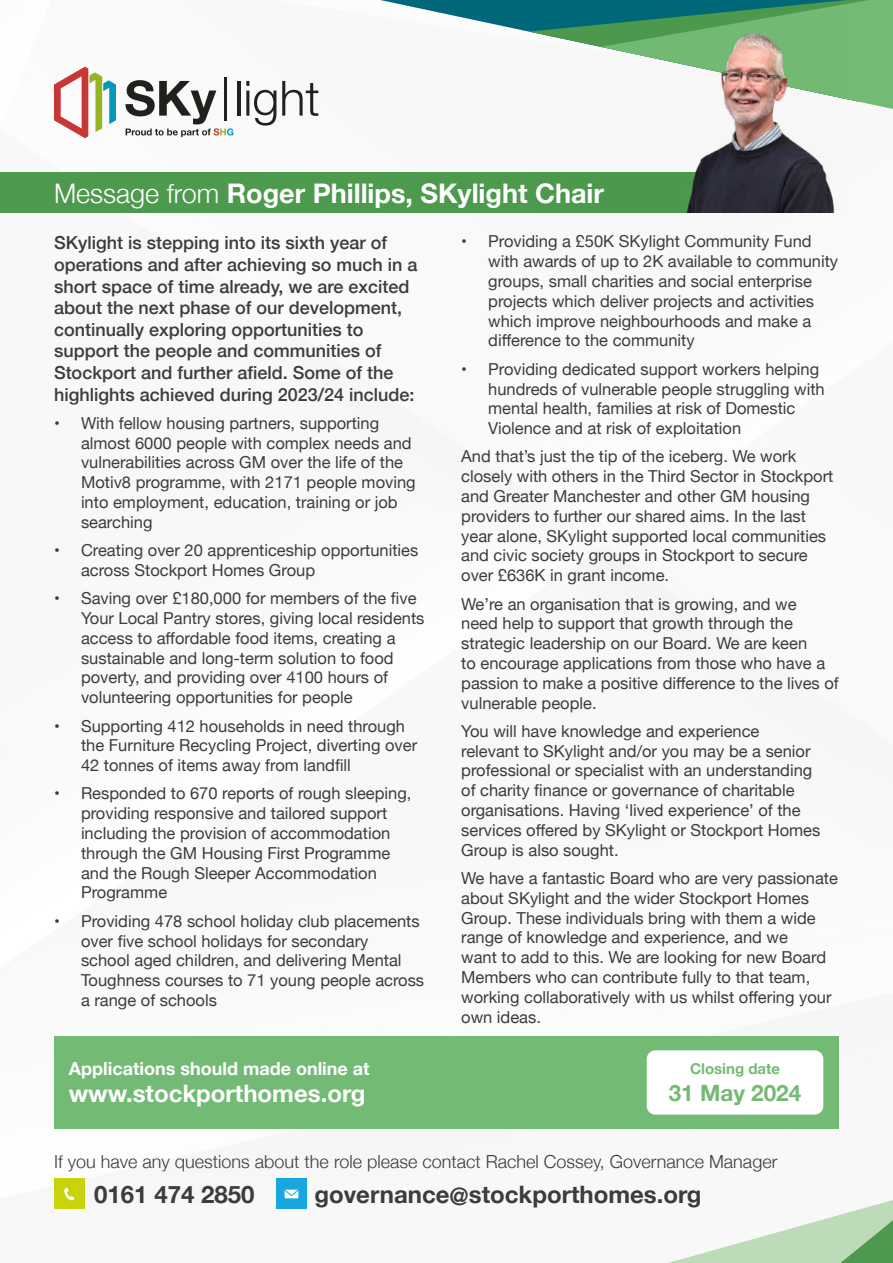
<style>
.page{position:relative;width:893px;height:1263px;background:#fff}
.page>*{position:absolute;margin:0;border:0;box-sizing:border-box;transform-origin:0 0}
.t1{font:700 27px "Helvetica Neue";color:#fff}
.t2{font:700 24px "Helvetica Neue";color:#3c3c3b}
.t3{font:700 24px "Helvetica Neue";color:#fff}
.t4{font:700 22.5px "Helvetica Neue";color:#73ba75}
.t5{font:500 18px/21.6px "Helvetica Neue";color:#3c3c3b}
.t6{font:300 18px "Helvetica Neue";color:#3c3c3b}
.t7{font:700 18px "Helvetica Neue";color:#fff}
.t8{font:16.5px/19.8px "Helvetica Neue";color:#3c3c3b}
.t9{font:700 15px "Helvetica Neue";color:#73ba75}
.s1{font-weight:300}
</style>
<div class="page">
<svg style="left:380px;top:0;width:149px;height:32px"></svg>
<svg style="left:529px;top:0;width:364px;height:109px;background:#69af83"></svg>
<div style="left:0;top:172px;width:753px;height:41px;background:#4d994d"></div>
<svg style="left:668px;top:1200px;width:225px;height:63px"></svg>
<svg style="left:54px;top:67px;width:62px;height:71px"></svg>
<svg style="left:125px;top:80px;width:108px;height:57px"></svg>
<hr style="left:224px;top:77px;width:3px;height:44px;background:#20201d">
<hr style="left:237px;top:81px;width:3px;height:35px;background:#20201d">
<svg style="left:246px;top:81px;width:30px;height:45px"></svg>
<svg style="left:282px;top:81px;width:36px;height:35px"></svg>
<div style="left:54px;top:1036px;width:784px;height:93px;background:#73ba75"></div>
<div style="left:647px;top:1050px;width:176px;height:64px;background:#fff;border-radius:9px"></div>
<img style="left:536px;top:4px;width:312px;height:209px">
<div style="left:276px;top:1179px;width:30px;height:30px;background:#17a6de"></div>
<svg style="left:285px;top:1189px;width:13px;height:9px"></svg>
<div style="left:54px;top:1179px;width:30px;height:30px;background:#c7d40a"></div>
<svg style="left:64px;top:1188px;width:10px;height:13px"></svg>
<h1 class="t1" style="left:54px;top:172px;width:552px"><span class="s1">Message from</span> Roger Phillips, SKylight Chair</h1>
<p class="t5" style="left:54px;top:231px;width:365px">SKylight is stepping into its sixth year of operations and after achieving so much in a short space of time already, we are excited about the next phase of our development, continually exploring opportunities to support the people and communities of Stockport and further afield. Some of the highlights achieved during 2023/24 include:</p>
<p class="t8" style="left:81px;top:414px;width:336px;text-indent:-27px">• With fellow housing partners, supporting almost 6000 people with complex needs and vulnerabilities across GM over the life of the Motiv8 programme, with 2171 people moving into employment, education, training or job searching</p>
<p class="t8" style="left:81px;top:541px;width:339px;text-indent:-27px">• Creating over 20 apprenticeship opportunities across Stockport Homes Group</p>
<p class="t8" style="left:81px;top:589px;width:345px;text-indent:-27px">• Saving over £180,000 for members of the five Your Local Pantry stores, giving local residents access to affordable food items, creating a sustainable and long-term solution to food poverty, and providing over 4100 hours of volunteering opportunities for people</p>
<p class="t8" style="left:81px;top:717px;width:338px;text-indent:-27px">• Supporting 412 households in need through the Furniture Recycling Project, diverting over<br>42 tonnes of items away from landfill</p>
<p class="t8" style="left:81px;top:785px;width:332px;text-indent:-27px">• Responded to 670 reports of rough sleeping, providing responsive and tailored support including the provision of accommodation through the GM Housing First Programme and the Rough Sleeper Accommodation Programme</p>
<p class="t8" style="left:81px;top:912px;width:345px;text-indent:-27px">• Providing 478 school holiday club placements over five school holidays for secondary<br>school aged children, and delivering Mental Toughness courses to 71 young people across a range of schools</p>
<p class="t8" style="left:488px;top:233px;width:351px;text-indent:-27px">• Providing a £50K SKylight Community Fund with awards of up to 2K available to community groups, small charities and social enterprise projects which deliver projects and activities which improve neighbourhoods and make a difference to the community</p>
<p class="t8" style="left:488px;top:360px;width:338px;text-indent:-27px">• Providing dedicated support workers helping hundreds of vulnerable people struggling with mental health, families at risk of Domestic Violence and at risk of exploitation</p>
<p class="t8" style="left:461px;top:448px;width:374px">And that’s just the tip of the iceberg. We work closely with others in the Third Sector in Stockport and Greater Manchester and other GM housing providers to further our shared aims. In the last year alone, SKylight supported local communities and civic society groups in Stockport to secure over £636K in grant income.</p>
<p class="t8" style="left:461px;top:595px;width:379px">We’re an organisation that is growing, and we<br>need help to support that growth through the strategic leadership on our Board. We are keen<br>to encourage applications from those who have a passion to make a positive difference to the lives of vulnerable people.</p>
<p class="t8" style="left:461px;top:722px;width:361px">You will have knowledge and experience relevant to SKylight and/or you may be a senior professional or specialist with an understanding of charity finance or governance of charitable organisations. Having ‘lived experience’ of the services offered by SKylight or Stockport Homes Group is also sought.</p>
<p class="t8" style="left:461px;top:869px;width:378px">We have a fantastic Board who are very passionate about SKylight and the wider Stockport Homes Group. These individuals bring with them a wide range of knowledge and experience, and we<br>want to add to this. We are looking for new Board Members who can contribute fully to that team, working collaboratively with us whilst offering your own ideas.</p>
<p class="t7" style="left:69px;top:1054px;width:302px">Applications should made online at</p>
<h2 class="t3" style="left:69px;top:1075px;width:298px">www.stockporthomes.org</h2>
<p class="t9" style="left:690px;top:1057px;width:91px">Closing date</p>
<h3 class="t4" style="left:669px;top:1075px;width:134px">31 May 2024</h3>
<p class="t6" style="left:54px;top:1146px;width:725px">If you have any questions about the role please contact Rachel Cossey, Governance Manager</p>
<h2 class="t2" style="left:94px;top:1176px;width:162px">0161 474 2850</h2>
<h2 class="t2" style="left:314px;top:1176px;width:388px">governance@stockporthomes.org</h2>
</div>
